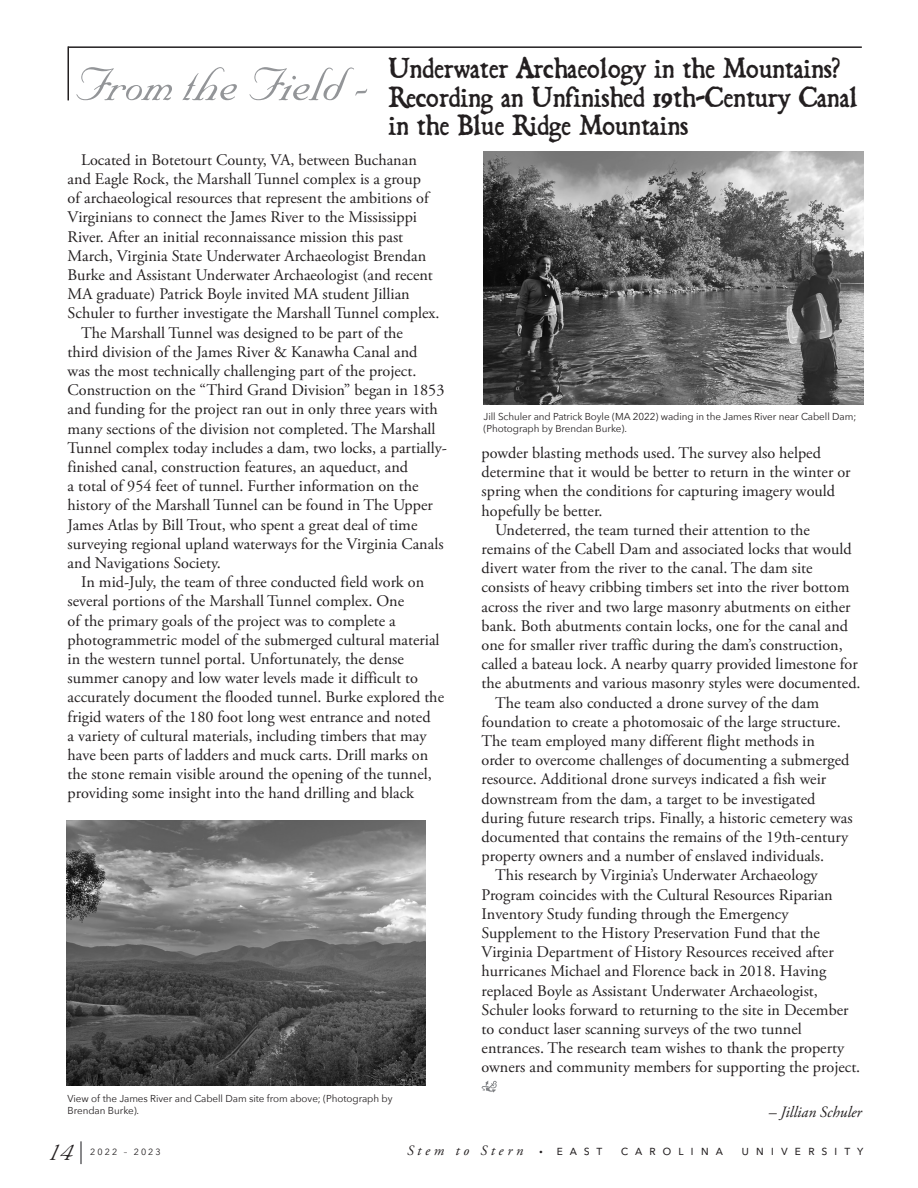
<style>
.page{position:relative;width:918px;height:1188px;background:#fff}
.page>*{position:absolute;margin:0;border:0;box-sizing:border-box;transform-origin:0 0}
.Regular_size_text{font:55.5px "Nuptial Script";letter-spacing:-.005em;color:#939598}
.Regular_size_text-2{font:37.5px "Nuptial Script";color:#231f20}
.Regular_size_text-3{font:33px/28.5px "Black Beard";letter-spacing:.01em;color:#231f20}
.Regular_size_text-4{font:16.2px/19.2px "Adobe Garamond Pro";color:#231f20}
.Regular_size_text-5{font:italic 15.75px "Adobe Garamond Pro";color:#231f20}
.t1{font:italic 14.25px "Adobe Garamond Pro";letter-spacing:.27em;color:#231f20}
.t2{font:13.5px "Avenir Next";letter-spacing:.5em;color:#231f20}
.Regular_size_text-6{font:10.05px/12px "Avenir Next";letter-spacing:-.005em;color:#231f20}
.t3{font:9px "Avenir Next";letter-spacing:.23em;color:#231f20}
.s1{font-size:9px}
.s2{font-family:"Avenir Next";font-style:normal;font-size:13.5px}
</style>
<div class="page">
<hr style="left:80px;top:1141px;width:2px;height:23px;background:#636366">
<svg style="left:482px;top:1081px;width:15px;height:12px"></svg>
<hr style="left:68px;top:46px;width:794px;height:2px;background:#231f20">
<hr style="left:68px;top:46px;width:1px;height:54px;background:#231f20">
<img style="left:484px;top:151px;width:380px;height:254px">
<img style="left:67px;top:821px;width:358px;height:264px">
<p class="Regular_size_text" style="left:74px;top:53px;width:299px">From the Field -</p>
<p class="Regular_size_text-3" style="left:389px;top:53px;width:470px">Underwater Archaeology in the Mountains?<br>Recording an Unfinished 19th-Century Canal in the Blue Ridge Mountains</p>
<p class="Regular_size_text-4" style="left:68px;top:151px;width:373px;text-indent:14px">Located in Botetourt County, VA, between Buchanan and Eagle Rock, the Marshall Tunnel complex is a group<br>of archaeological resources that represent the ambitions of Virginians to connect the James River to the Mississippi River. After an initial reconnaissance mission this past March, Virginia State Underwater Archaeologist Brendan Burke and Assistant Underwater Archaeologist (and recent MA graduate) Patrick Boyle invited MA student Jillian Schuler to further investigate the Marshall Tunnel complex.</p>
<p class="Regular_size_text-4" style="left:68px;top:323px;width:381px;text-indent:14px">The Marshall Tunnel was designed to be part of the<br>third division of the James River &amp; Kanawha Canal and<br>was the most technically challenging part of the project.<br>Construction on the “Third Grand Division” began in 1853 and funding for the project ran out in only three years with many sections of the division not completed. The Marshall Tunnel complex today includes a dam, two locks, a partially&shy;finished canal, construction features, an aqueduct, and<br>a total of 954 feet of tunnel. Further information on the history of the Marshall Tunnel can be found in The Upper James Atlas by Bill Trout, who spent a great deal of time surveying regional upland waterways for the Virginia Canals and Navigations Society.</p>
<p class="Regular_size_text-4" style="left:68px;top:573px;width:378px;text-indent:14px">In mid-July, the team of three conducted field work on several portions of the Marshall Tunnel complex. One<br>of the primary goals of the project was to complete a photogrammetric model of the submerged cultural material in the western tunnel portal. Unfortunately, the dense summer canopy and low water levels made it difficult to accurately document the flooded tunnel. Burke explored the frigid waters of the 180 foot long west entrance and noted<br>a variety of cultural materials, including timbers that may have been parts of ladders and muck carts. Drill marks on the stone remain visible around the opening of the tunnel, providing some insight into the hand drilling and black</p>
<p class="Regular_size_text-6" style="left:68px;top:1092px;width:326px">View of the James River and Cabell Dam site from above; (Photograph by<br>Brendan Burke).</p>
<p class="Regular_size_text-6" style="left:484px;top:410px;width:374px">Jill Schuler and Patrick Boyle (MA 2022) wading in the James River near Cabell Dam; (Photograph by Brendan Burke).</p>
<p class="Regular_size_text-4" style="left:482px;top:444px;width:371px">powder blasting methods used. The survey also helped determine that it would be better to return in the winter or spring when the conditions for capturing imagery would hopefully be better.</p>
<p class="Regular_size_text-4" style="left:482px;top:521px;width:381px;text-indent:14px">Undeterred, the team turned their attention to the remains of the Cabell Dam and associated locks that would divert water from the river to the canal. The dam site consists of heavy cribbing timbers set into the river bottom across the river and two large masonry abutments on either bank. Both abutments contain locks, one for the canal and one for smaller river traffic during the dam’s construction, called a bateau lock. A nearby quarry provided limestone for the abutments and various masonry styles were documented.</p>
<p class="Regular_size_text-4" style="left:482px;top:693px;width:373px;text-indent:14px">The team also conducted a drone survey of the dam foundation to create a photomosaic of the large structure.<br>The team employed many different flight methods in<br>order to overcome challenges of documenting a submerged resource. Additional drone surveys indicated a fish weir downstream from the dam, a target to be investigated during future research trips. Finally, a historic cemetery was documented that contains the remains of the 19th-century property owners and a number of enslaved individuals.</p>
<p class="Regular_size_text-4" style="left:482px;top:866px;width:380px;text-indent:14px">This research by Virginia’s Underwater Archaeology Program coincides with the Cultural Resources Riparian Inventory Study funding through the Emergency Supplement to the History Preservation Fund that the Virginia Department of History Resources received after hurricanes Michael and Florence back in 2018. Having replaced Boyle as Assistant Underwater Archaeologist, Schuler looks forward to returning to the site in December to conduct laser scanning surveys of the two tunnel entrances. The research team wishes to thank the property owners and community members for supporting the project.</p>
<p class="Regular_size_text-5" style="left:769px;top:1102px;width:94px">– Jillian Schuler</p>
<p class="Regular_size_text-2" style="left:49px;top:1128px;width:26px">14</p>
<p class="t3" style="left:90px;top:1144px;width:72px">2022 – 2023</p>
<p class="t1" style="left:407px;top:1142px;width:197px">Stem to Stern <span class="s1">•</span> <span class="s2">e a s t</span></p>
<p class="t2" style="left:621px;top:1139px;width:104px">carolina</p>
<p class="t2" style="left:741px;top:1139px;width:123px">university</p>
</div>
